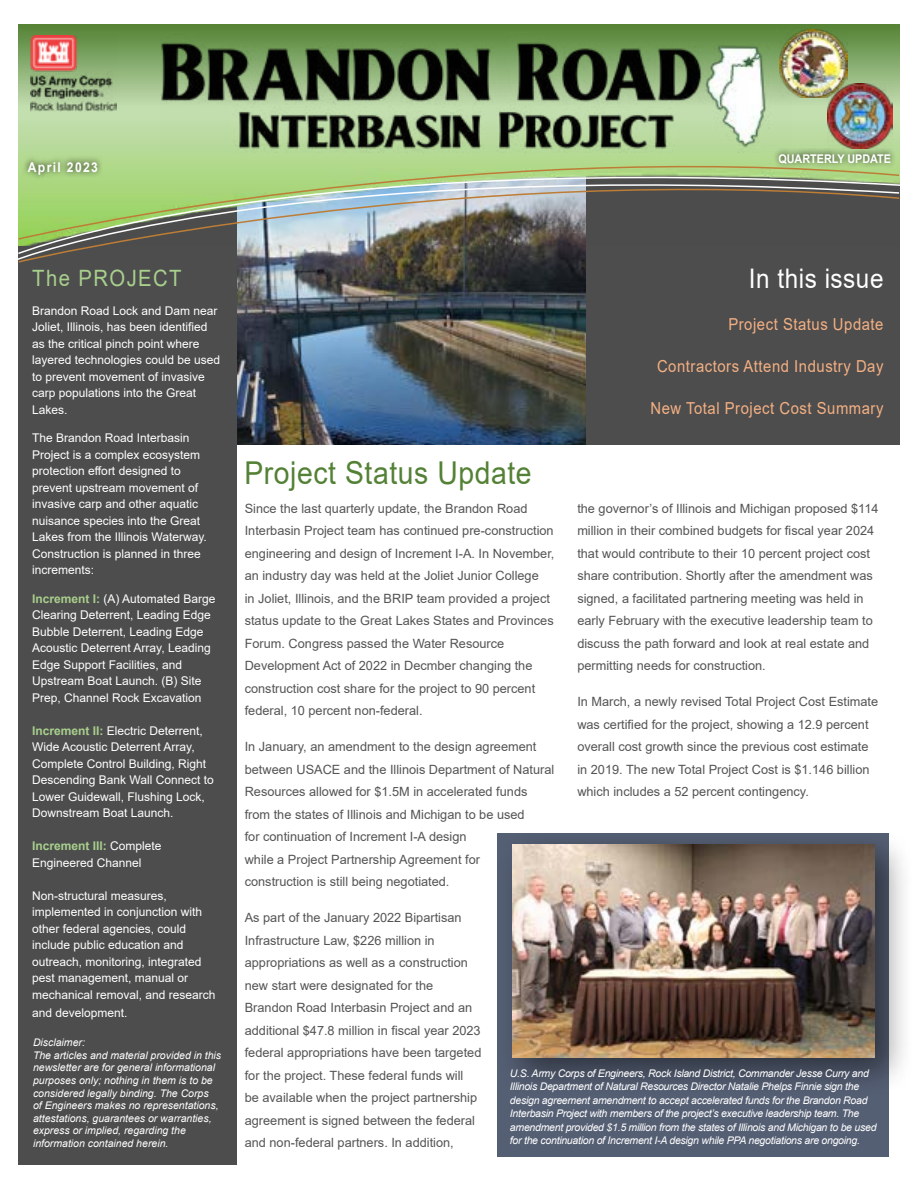
<style>
.page{position:relative;width:918px;height:1188px;background:#fff}
.page>*{position:absolute;margin:0;border:0;box-sizing:border-box;transform-origin:0 0}
.t1{font:31.5px "Arial";letter-spacing:.02em;color:#538135;scale:.9 1}
.t2{font:27px "Arial";letter-spacing:.02em;color:#fffffe;scale:.9 1}
.t3{font:22.5px "Arial";letter-spacing:.07em;color:#a8d08d;scale:.9 1}
.t4{font:16.5px "Arial";letter-spacing:.035em;color:#f4b083;scale:.9 1}
.t5{font:700 13.5px "Arial";letter-spacing:.11em;color:#fff;scale:.9 1}
.t6{font:12.75px/22.5px "Arial";color:#545454}
.t7{font:12px/16.5px "Arial";color:#fffffe}
.t8{font:700 12px "Arial";color:#fff;scale:.9 1}
.t9{font:italic 10.5px/13.5px "Arial";letter-spacing:-.025em;color:#fff}
.t10{font:italic 10.5px/12.6px "Arial";color:#fff}
.s1{font-weight:700;color:#a9cf8c}
.s2{font-weight:700;color:#a8d08d}
</style>
<div class="page">
<img style="left:236px;top:264px;width:351px;height:181px">
<div style="left:587px;top:264px;width:312px;height:181px;background:#4d4d4d"></div>
<div style="left:19px;top:264px;width:217px;height:900px;background:#4d4d4d"></div>
<img style="left:19px;top:25px;width:880px;height:112px">
<div style="left:498px;top:1097px;width:391px;height:60px;background:#555f74"></div>
<img style="left:779px;top:29px;width:68px;height:68px">
<div style="left:496px;top:829px;width:419px;height:268px;background:#000;opacity:.46"></div>
<img style="left:512px;top:845px;width:362px;height:212px">
<img style="left:30px;top:35px;width:87px;height:76px">
<div style="left:18px;top:137px;width:882px;height:11px;background:#bada9e"></div>
<svg style="left:18px;top:148px;width:882px;height:8px;background:#afd290"></svg>
<img style="left:18px;top:156px;width:882px;height:106px">
<img style="left:160px;top:32px;width:631px;height:120px">
<img style="left:828px;top:84px;width:65px;height:64px">
<p class="t5" style="left:28px;top:158px;width:80px">April 2023</p>
<p class="t8" style="left:778px;top:151px;width:127px">QUARTERLY UPDATE</p>
<h3 class="t3" style="left:32px;top:263px;width:168px">The PROJECT</h3>
<p class="t7" style="left:32px;top:302px;width:190px">Brandon Road Lock and Dam near<br>Joliet, Illinois, has been identified as the critical pinch point where layered technologies could be used to prevent movement of invasive carp populations into the Great<br>Lakes.</p>
<p class="t7" style="left:32px;top:430px;width:176px">The Brandon Road Interbasin<br>Project is a complex ecosystem protection effort designed to prevent upstream movement of invasive carp and other aquatic nuisance species into the Great<br>Lakes from the Illinois Waterway.<br>Construction is planned in three increments:</p>
<p class="t7" style="left:32px;top:590px;width:185px"><span class="s1">Increment I:</span> (A) Automated Barge<br>Clearing Deterrent, Leading Edge<br>Bubble Deterrent, Leading Edge<br>Acoustic Deterrent Array, Leading<br>Edge Support Facilities, and<br>Upstream Boat Launch. (B) Site<br>Prep, Channel Rock Excavation</p>
<p class="t7" style="left:32px;top:722px;width:183px"><span class="s2">Increment II:</span> Electric Deterrent,<br>Wide Acoustic Deterrent Array,<br>Complete Control Building, Right<br>Descending Bank Wall Connect to<br>Lower Guidewall, Flushing Lock,<br>Downstream Boat Launch.</p>
<p class="t7" style="left:32px;top:838px;width:131px"><span class="s2">Increment III:</span> Complete<br>Engineered Channel</p>
<p class="t7" style="left:32px;top:887px;width:185px">Non-structural measures, implemented in conjunction with other federal agencies, could include public education and outreach, monitoring, integrated pest management, manual or mechanical removal, and research</p>
<p class="t7" style="left:32px;top:1004px;width:97px">and development.</p>
<p class="t10" style="left:33px;top:1036px;width:190px">Disclaimer:<br>The articles and material provided in this newsletter are for general informational purposes only; nothing in them is to be considered legally binding. The Corps<br>of Engineers makes no representations, attestations, guarantees or warranties, express or implied, regarding the information contained herein.</p>
<h1 class="t1" style="left:244px;top:451px;width:321px">Project Status Update</h1>
<h2 class="t2" style="left:749px;top:260px;width:151px">In this issue</h2>
<p class="t4" style="left:728px;top:313px;width:174px">Project Status Update</p>
<p class="t4" style="left:657px;top:355px;width:253px">Contractors Attend Industry Day</p>
<p class="t4" style="left:650px;top:397px;width:260px">New Total Project Cost Summary</p>
<p class="t6" style="left:577px;top:497px;width:303px">the governor’s of Illinois and Michigan proposed $114 million in their combined budgets for fiscal year 2024 that would contribute to their 10 percent project cost share contribution. Shortly after the amendment was signed, a facilitated partnering meeting was held in early February with the executive leadership team to discuss the path forward and look at real estate and permitting needs for construction.</p>
<p class="t6" style="left:577px;top:690px;width:302px">In March, a newly revised Total Project Cost Estimate was certified for the project, showing a 12.9 percent overall cost growth since the previous cost estimate in 2019. The new Total Project Cost is $1.146 billion which includes a 52 percent contingency.</p>
<p class="t6" style="left:245px;top:497px;width:311px">Since the last quarterly update, the Brandon Road Interbasin Project team has continued pre-construction engineering and design of Increment I-A. In November, an industry day was held at the Joliet Junior College<br>in Joliet, Illinois, and the BRIP team provided a project status update to the Great Lakes States and Provinces Forum. Congress passed the Water Resource Development Act of 2022 in Decmber changing the construction cost share for the project to 90 percent federal, 10 percent non-federal.</p>
<p class="t6" style="left:245px;top:735px;width:311px">In January, an amendment to the design agreement between USACE and the Illinois Department of Natural Resources allowed for $1.5M in accelerated funds from the states of Illinois and Michigan to be used<br>for continuation of Increment I-A design<br>while a Project Partnership Agreement for<br>construction is still being negotiated.</p>
<p class="t6" style="left:245px;top:906px;width:238px">As part of the January 2022 Bipartisan Infrastructure Law, $226 million in appropriations as well as a construction new start were designated for the Brandon Road Interbasin Project and an additional $47.8 million in fiscal year 2023 federal appropriations have been targeted for the project. These federal funds will<br>be available when the project partnership agreement is signed between the federal and non-federal partners. In addition,</p>
<p class="t9" style="left:510px;top:1066px;width:368px">U.S. Army Corps of Engineers, Rock Island District, Commander Jesse Curry and Illinois Department of Natural Resources Director Natalie Phelps Finnie sign the design agreement amendment to accept accelerated funds for the Brandon Road Interbasin Project with members of the project’s executive leadership team. The amendment provided $1.5 million from the states of Illinois and Michigan to be used for the continuation of Increment I-A design while PPA negotiations are ongoing.</p>
</div>
